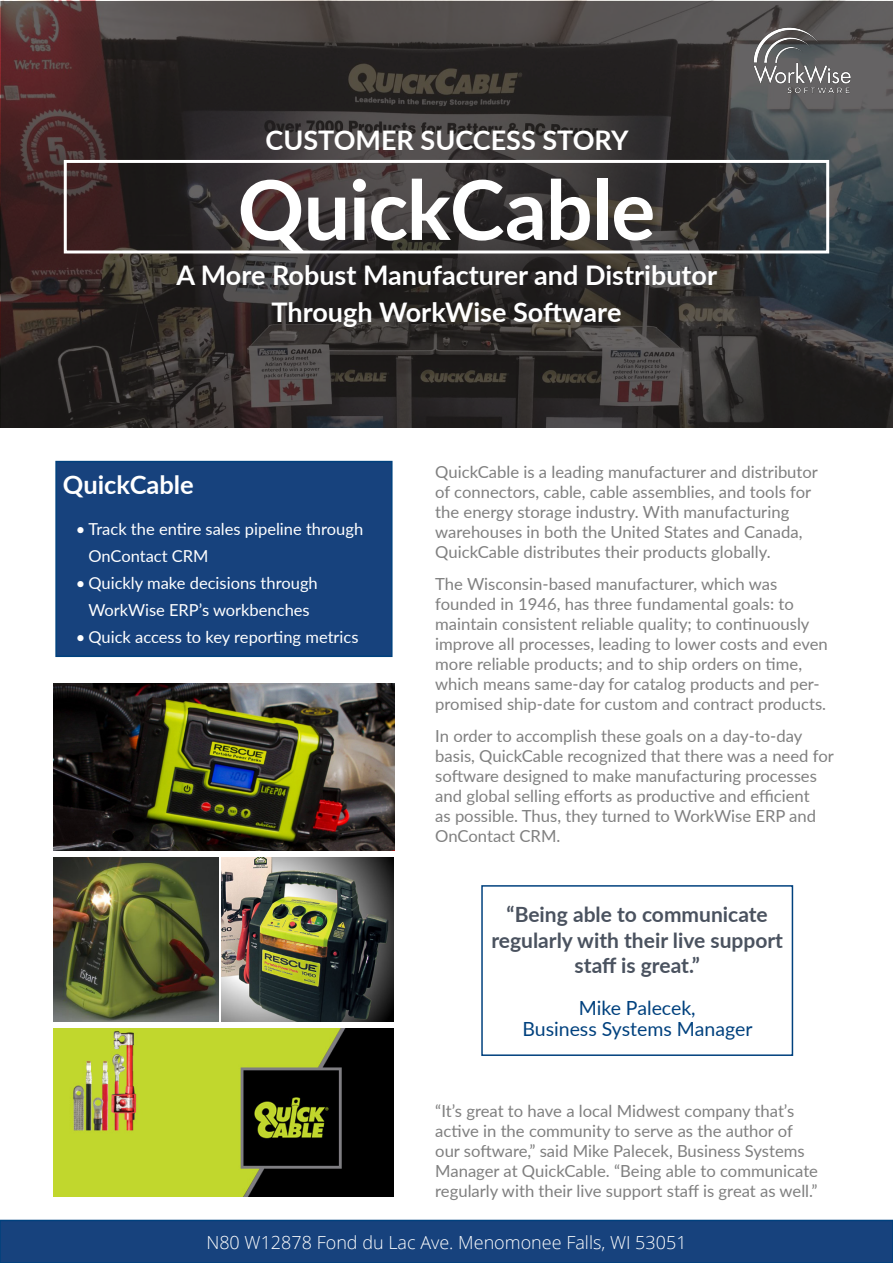
<style>
.page{position:relative;width:893px;height:1263px;background:#fff}
.page>*{position:absolute;margin:0;border:0;box-sizing:border-box;transform-origin:0 0}
.t1{font:700 82.5px "Lato";letter-spacing:-.01em;color:#fff}
.t2{font:700 27px "Lato";color:#fff}
.t3{font:700 25.5px "Lato";color:#fff}
.t4{font:700 21px/25.2px "Lato";color:#4a525f;text-align:center}
.t5{font:19.5px "Lato";color:#00417e}
.t6{font:300 18px "Open Sans";color:#fff}
.t7{font:16.65px/20px "Lato";color:#7f7f7f}
.t8{font:16.5px/27px "Lato";color:#fff}
</style>
<div class="page">
<svg style="left:1px;top:1px;width:891px;height:426px;background:#373232"></svg>
<div style="left:0;top:1220px;width:893px;height:43px;background:#17427d"></div>
<div style="left:0;top:1220px;width:893px;height:43px;border:2px solid #00417e"></div>
<div style="left:64px;top:160px;width:765px;height:93px;border:3px solid #fff"></div>
<div style="left:481px;top:885px;width:312px;height:171px;border:2px solid #00417e"></div>
<div style="left:55px;top:461px;width:338px;height:196px;background:#17427d;border:2px solid #00417e"></div>
<img style="left:54px;top:1029px;width:340px;height:168px">
<img style="left:54px;top:857px;width:165px;height:164px">
<img style="left:751px;top:26px;width:101px;height:69px">
<img style="left:221px;top:857px;width:173px;height:164px">
<img style="left:54px;top:684px;width:340px;height:166px">
<p class="t2" style="left:265px;top:120px;width:365px">CUSTOMER SUCCESS STORY</p>
<p class="t1" style="left:238px;top:149px;width:419px">QuickCable</p>
<p class="t2" style="left:176px;top:255px;width:542px">A More Robust Manufacturer and Distributor</p>
<p class="t2" style="left:272px;top:292px;width:351px">Through WorkWise Software</p>
<p class="t3" style="left:63px;top:466px;width:132px">QuickCable</p>
<p class="t8" style="left:88px;top:515px;width:276px;text-indent:-13px">• Track the entire sales pipeline through<br>OnContact CRM</p>
<p class="t8" style="left:76px;top:569px;width:244px;text-align:center">• Quickly make decisions through<br>WorkWise ERP’s workbenches</p>
<p class="t8" style="left:76px;top:623px;width:284px">• Quick access to key reporting metrics</p>
<p class="t7" style="left:435px;top:461px;width:384px">QuickCable is a leading manufacturer and distributor of connectors, cable, cable assemblies, and tools for the energy storage industry. With manufacturing warehouses in both the United States and Canada, QuickCable distributes their products globally.</p>
<p class="t7" style="left:435px;top:573px;width:394px">The Wisconsin-based manufacturer, which was founded in 1946, has three fundamental goals: to maintain consistent reliable quality; to continuously improve all processes, leading to lower costs and even more reliable products; and to ship orders on time, which means same-day for catalog products and per&shy;promised ship-date for custom and contract products.</p>
<p class="t7" style="left:435px;top:725px;width:400px">In order to accomplish these goals on a day-to-day basis, QuickCable recognized that there was a need for software designed to make manufacturing processes and global selling efforts as productive and efficient<br>as possible. Thus, they turned to WorkWise ERP and OnContact CRM.</p>
<p class="t4" style="left:491px;top:901px;width:293px">“Being able to communicate regularly with their live support staff is great.”</p>
<p class="t5" style="left:579px;top:994px;width:119px">Mike Palecek,</p>
<p class="t5" style="left:522px;top:1015px;width:232px">Business Systems Manager</p>
<p class="t7" style="left:435px;top:1100px;width:384px">“It’s great to have a local Midwest company that’s active in the community to serve as the author of our software,” said Mike Palecek, Business Systems Manager at QuickCable. “Being able to communicate regularly with their live support staff is great as well.”</p>
<p class="t6" style="left:206px;top:1230px;width:482px">N80 W12878 Fond du Lac Ave. Menomonee Falls, WI 53051</p>
</div>
